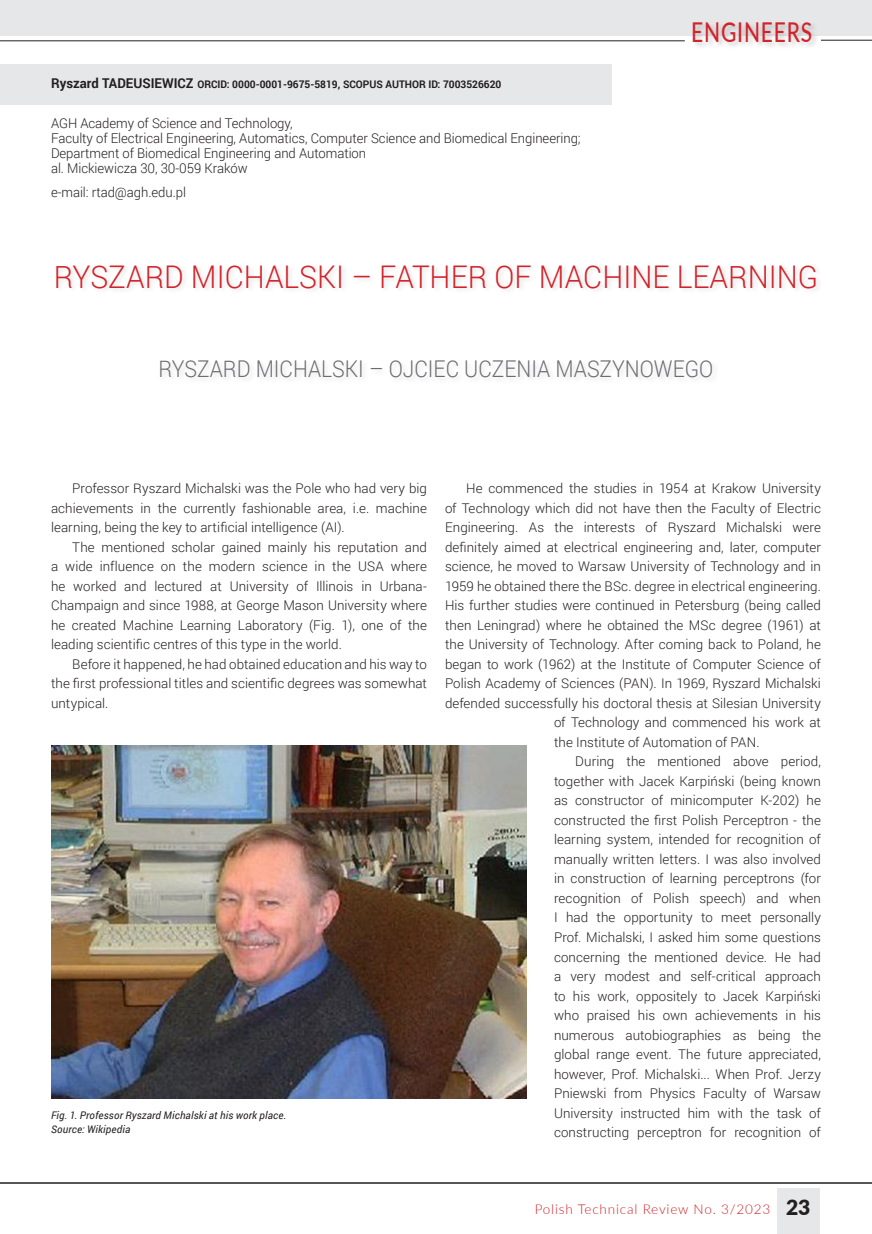
<style>
.page{position:relative;width:872px;height:1234px;background:#fff}
.page>*{position:absolute;margin:0;border:0;box-sizing:border-box;transform-origin:0 0}
.TYT_NOWY{font:300 31.2px "Roboto";color:#d1232a;scale:.95 1}
.t1{font:500 27.3px "Lato";letter-spacing:.04em;color:#d1232a;scale:.77 1}
.TYT_angielski{font:300 23.1px "Roboto";color:#6c6d70;scale:.91 1}
.Autor_teksttttt{font:300 13.5px/15px "Roboto";letter-spacing:-.005em;color:#231f20}
.t2{font:300 13.5px "Lato";letter-spacing:.06em;color:#d1232a}
.Tekst_podstawowy_21{font:300 13.35px/19.5px "Roboto";letter-spacing:.005em;color:#231f20;text-align:justify}
.AUTOR{font:700 10.5px "Roboto";color:#231f20}
.PODPIS_rysunku{font:italic 10.5px "Roboto";letter-spacing:.015em;color:#231f20}
.s1{font-size:13.5px}
.s2{font-weight:900;font-size:21px;color:#231f20}
</style>
<div class="page">
<div style="left:777px;top:1187px;width:43px;height:46px;background:#e6e7e9"></div>
<hr style="left:0;top:40px;width:685px;height:1px;background:#231f20">
<hr style="left:821px;top:40px;width:51px;height:1px;background:#231f20">
<hr style="left:0;top:1182px;width:872px;height:1px;background:#231f20">
<div style="left:0;top:0;width:872px;height:36px;background:#e6e7e9"></div>
<div style="left:691px;top:21px;width:128px;height:28px;background:#231f20;opacity:.22"></div>
<div style="left:0;top:64px;width:611px;height:40px;background:#e6e7e9"></div>
<img style="left:51px;top:745px;width:475px;height:353px">
<p class="AUTOR" style="left:51px;top:76px;width:452px"><span class="s1">Ryszard TADEUSIEWICZ</span> ORCID: 0000-0001-9675-5819, SCOPUS AUTHOR ID: 7003526620</p>
<p class="Autor_teksttttt" style="left:51px;top:115px;width:243px">AGH Academy of Science and Technology,</p>
<p class="Autor_teksttttt" style="left:51px;top:130px;width:531px">Faculty of Electrical Engineering, Automatics, Computer Science and Biomedical Engineering;</p>
<p class="Autor_teksttttt" style="left:51px;top:145px;width:317px">Department of Biomedical Engineering and Automation al. Mickiewicza 30, 30-059 Kraków</p>
<p class="Autor_teksttttt" style="left:51px;top:184px;width:136px">e-mail: rtad@agh.edu.pl</p>
<p class="t1" style="left:691px;top:12px;width:159px">ENGINEERS</p>
<p class="TYT_NOWY" style="left:54px;top:255px;width:806px">RYSZARD MICHALSKI – FATHER OF MACHINE LEARNING</p>
<p class="TYT_angielski" style="left:159px;top:353px;width:611px">RYSZARD MICHALSKI – OJCIEC UCZENIA MASZYNOWEGO</p>
<p class="Tekst_podstawowy_21" style="left:51px;top:478px;width:377px;text-indent:21px">Professor Ryszard Michalski was the Pole who had very big achievements in the currently fashionable area, i.e. machine learning, being the key to artificial intelligence (AI).</p>
<p class="Tekst_podstawowy_21" style="left:51px;top:536px;width:377px;text-indent:21px">The mentioned scholar gained mainly his reputation and a wide influence on the modern science in the USA where he worked and lectured at University of Illinois in Urbana-Champaign and since 1988, at George Mason University where he created Machine Learning Laboratory (Fig. 1), one of the leading scientific centres of this type in the world.</p>
<p class="Tekst_podstawowy_21" style="left:51px;top:653px;width:377px;text-indent:21px">Before it happened, he had obtained education and his way to the first professional titles and scientific degrees was somewhat untypical.</p>
<p class="PODPIS_rysunku" style="left:51px;top:1108px;width:237px">Fig. 1. Professor Ryszard Michalski at his work place.</p>
<p class="PODPIS_rysunku" style="left:51px;top:1121px;width:81px">Source: Wikipedia</p>
<p class="Tekst_podstawowy_21" style="left:466px;top:478px;width:356px">He commenced the studies in 1954 at Krakow University</p>
<p class="Tekst_podstawowy_21" style="left:445px;top:497px;width:377px">of Technology which did not have then the Faculty of Electric</p>
<p class="Tekst_podstawowy_21" style="left:445px;top:517px;width:377px">Engineering. As the interests of Ryszard Michalski were</p>
<p class="Tekst_podstawowy_21" style="left:445px;top:536px;width:377px">definitely aimed at electrical engineering and, later, computer</p>
<p class="Tekst_podstawowy_21" style="left:445px;top:556px;width:377px">science, he moved to Warsaw University of Technology and in</p>
<p class="Tekst_podstawowy_21" style="left:445px;top:575px;width:377px">1959 he obtained there the BSc. degree in electrical engineering.</p>
<p class="Tekst_podstawowy_21" style="left:445px;top:595px;width:377px">His further studies were continued in Petersburg (being called</p>
<p class="Tekst_podstawowy_21" style="left:445px;top:614px;width:377px">then Leningrad) where he obtained the MSc degree (1961) at</p>
<p class="Tekst_podstawowy_21" style="left:445px;top:634px;width:377px">the University of Technology. After coming back to Poland, he</p>
<p class="Tekst_podstawowy_21" style="left:445px;top:653px;width:377px">began to work (1962) at the Institute of Computer Science of</p>
<p class="Tekst_podstawowy_21" style="left:445px;top:673px;width:377px">Polish Academy of Sciences (PAN). In 1969, Ryszard Michalski</p>
<p class="Tekst_podstawowy_21" style="left:445px;top:692px;width:377px">defended successfully his doctoral thesis at Silesian University</p>
<p class="Tekst_podstawowy_21" style="left:554px;top:712px;width:268px">of Technology and commenced his work at</p>
<p class="Tekst_podstawowy_21" style="left:554px;top:731px;width:207px">the Institute of Automation of PAN.</p>
<p class="Tekst_podstawowy_21" style="left:554px;top:751px;width:268px;text-indent:21px">During the mentioned above period, together with Jacek Karpiński (being known as constructor of minicomputer K-202) he constructed the first Polish Perceptron - the learning system, intended for recognition of manually written letters. I was also involved in construction of learning perceptrons (for recognition of Polish speech) and when I had the opportunity to meet personally Prof. Michalski, I asked him some questions concerning the mentioned device. He had a very modest and self-critical approach to his work, oppositely to Jacek Karpiński who praised his own achievements in his numerous autobiographies as being the global range event. The future appreciated, however, Prof. Michalski... When Prof. Jerzy Pniewski from Physics Faculty of Warsaw University instructed him with the task of constructing perceptron for recognition of</p>
<p class="t2" style="left:534px;top:1199px;width:277px">Polish Technical Review No. 3/2023 <span class="s2">23</span></p>
</div>
